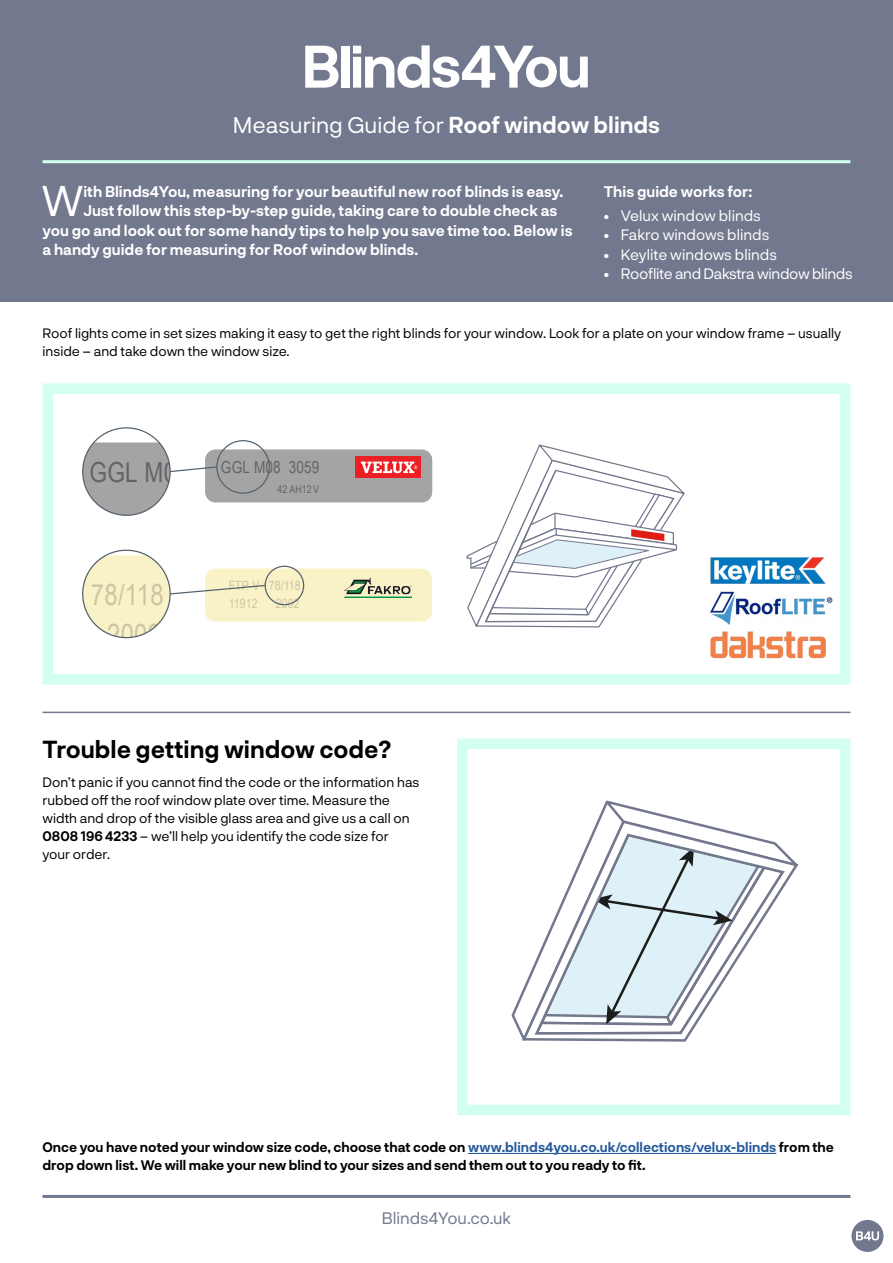
<style>
.page{position:relative;width:893px;height:1263px;background:#fff}
.page>*{position:absolute;margin:0;border:0;box-sizing:border-box;transform-origin:0 0}
.t1{font:42.6px "Neurial Grotesk";color:#fff}
.t2{font:29.1px "Arial Narrow";letter-spacing:.01em;color:#ccc5a3}
.t3{font:27.6px "Arial Narrow";letter-spacing:.01em;color:#636466}
.t4{font:700 24px "Neurial Grotesk";color:#000}
.t5{font:22.5px "Neurial Grotesk";color:#fff}
.t6{font:16.5px "Neurial Grotesk";color:#72788d}
.t7{font:16.5px "Arial Narrow";letter-spacing:.01em;color:#636466}
.t8{font:700 15px "Neurial Grotesk";color:#fff}
.t9{font:15px "Neurial Grotesk";color:#fff}
.t10{font:15px "Neurial Grotesk";letter-spacing:-.02em;color:#fff}
.t11{font:13.5px/18px "Neurial Grotesk";color:#000}
.t12{font:700 13.5px/18px "Neurial Grotesk";color:#000}
.t13{font:12.75px "Arial Narrow";letter-spacing:.01em;color:#ccc5a3}
.t14{font:10.65px "Arial Narrow";letter-spacing:.01em;color:#636466}
.s1{font-weight:700}
.s2{font-size:13.5px}
.s3{color:#275b9b}
</style>
<div class="page">
<svg style="left:851px;top:1220px;width:32px;height:32px"></svg>
<hr style="left:43px;top:1195px;width:807px;height:3px;background:#72788d">
<div style="left:0;top:0;width:893px;height:302px;background:#72788d"></div>
<svg style="left:305px;top:46px;width:34px;height:42px"></svg>
<div style="left:341px;top:46px;width:8px;height:42px;background:#fff"></div>
<svg style="left:353px;top:45px;width:235px;height:43px"></svg>
<div style="left:43px;top:383px;width:807px;height:302px;background:#fff;border:10px solid #d2fff2"></div>
<div style="left:457px;top:738px;width:393px;height:377px;background:#fff;border:10px solid #d2fff2"></div>
<hr style="left:43px;top:712px;width:807px;height:1px;background:#72788d">
<hr style="left:43px;top:160px;width:807px;height:3px;background:#d2fff2">
<svg style="left:466px;top:444px;width:219px;height:184px"></svg>
<div style="left:205px;top:449px;width:227px;height:53px;background:#a4a4a4;border-radius:10px"></div>
<div style="left:355px;top:456px;width:65px;height:22px;background:#ec2024"></div>
<svg style="left:361px;top:462px;width:56px;height:11px"></svg>
<div style="left:216px;top:440px;width:54px;height:54px;border:1px solid #54616c;border-radius:50%"></div>
<svg style="left:83px;top:442px;width:135px;height:73px"></svg>
<div style="left:205px;top:569px;width:227px;height:53px;background:#f9f2c7;border-radius:10px"></div>
<img style="left:343px;top:579px;width:68px;height:18px">
<div style="left:265px;top:566px;width:39px;height:39px;border:1px solid #54616c;border-radius:50%"></div>
<svg style="left:83px;top:555px;width:184px;height:83px"></svg>
<hr style="left:468px;top:1153px;width:308px;height:1px;background:#275b9b">
<img style="left:710px;top:557px;width:116px;height:27px">
<img style="left:710px;top:591px;width:123px;height:34px">
<img style="left:710px;top:631px;width:115px;height:28px">
<svg style="left:511px;top:800px;width:166px;height:234px"></svg>
<svg style="left:520px;top:818px;width:279px;height:224px"></svg>
<h3 class="t5" style="left:233px;top:110px;width:429px">Measuring Guide for <span class="s1">Roof window blinds</span></h3>
<h1 class="t1" style="left:42px;top:172px;width:43px">W</h1>
<p class="t8" style="left:83px;top:181px;width:481px">ith Blinds4You, measuring for your beautiful new roof blinds is easy.</p>
<p class="t8" style="left:83px;top:200px;width:475px">Just follow this step-by-step guide, taking care to double check as</p>
<p class="t8" style="left:43px;top:220px;width:531px">you go and look out for some handy tips to help you save time too. Below is</p>
<p class="t8" style="left:43px;top:239px;width:377px">a handy guide for measuring for Roof window blinds.</p>
<p class="t8" style="left:604px;top:181px;width:150px">This guide works for:</p>
<p class="t9" style="left:604px;top:205px;width:159px"><span class="s2">•</span> Velux window blinds</p>
<p class="t9" style="left:604px;top:224px;width:167px"><span class="s2">•</span> Fakro windows blinds</p>
<p class="t9" style="left:604px;top:244px;width:175px"><span class="s2">•</span> Keylite windows blinds</p>
<p class="t10" style="left:604px;top:263px;width:250px"><span class="s2">•</span> Rooflite and Dakstra window blinds</p>
<p class="t11" style="left:43px;top:324px;width:800px">Roof lights come in set sizes making it easy to get the right blinds for your window. Look for a plate on your window frame – usually inside – and take down the window size.</p>
<p class="t7" style="left:221px;top:455px;width:100px">GGL M08 3059</p>
<p class="t14" style="left:277px;top:481px;width:43px">42 AH12 V</p>
<h3 class="t3" style="left:89px;top:452px;width:166px">GGL M08 3059</h3>
<h2 class="t2" style="left:0;top:574px;width:165px">FTP-V 78/118</h2>
<h2 class="t2" style="left:107px;top:614px;width:55px">2002</h2>
<p class="t13" style="left:229px;top:577px;width:74px">FTP-V 78/118</p>
<p class="t13" style="left:229px;top:594px;width:30px">11912</p>
<p class="t13" style="left:276px;top:594px;width:25px">2002</p>
<h3 class="t4" style="left:43px;top:732px;width:350px">Trouble getting window code?</h3>
<p class="t11" style="left:43px;top:772px;width:378px">Don’t panic if you cannot find the code or the information has rubbed off the roof window plate over time. Measure the width and drop of the visible glass area and give us a call on <span class="s1">0808 196 4233</span> – we’ll help you identify the code size for your order.</p>
<p class="t12" style="left:43px;top:1137px;width:793px">Once you have noted your window size code, choose that code on <span class="s3">www.blinds4you.co.uk/collections/velux-blinds</span> from the drop down list. We will make your new blind to your sizes and send them out to you ready to fit.</p>
<p class="t6" style="left:382px;top:1207px;width:131px">Blinds4You.co.uk</p>
</div>
